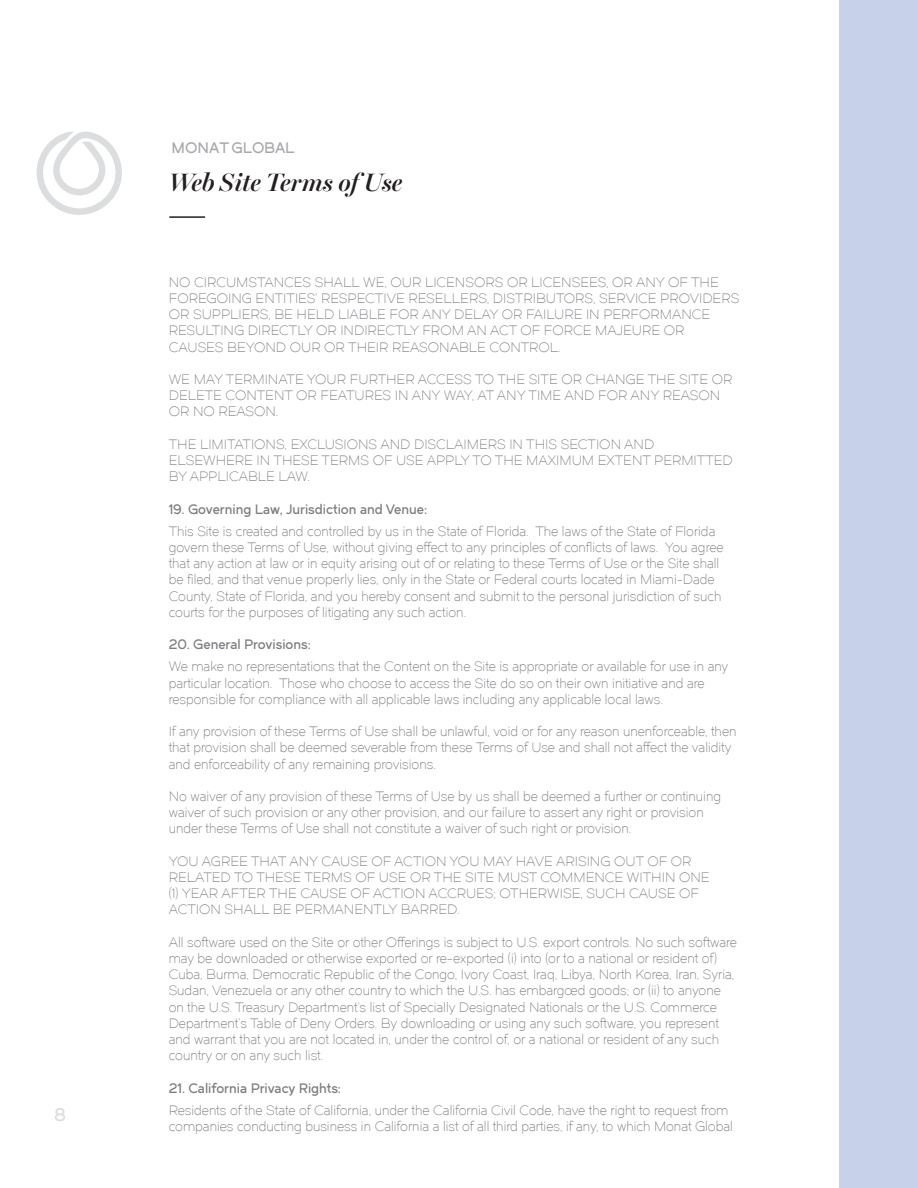
<style>
.page{position:relative;width:918px;height:1188px;background:#fff}
.page>*{position:absolute;margin:0;border:0;box-sizing:border-box;transform-origin:0 0}
.t1{font:italic 600 25.2px "Miller Banner";color:#231f20}
.t2{font:18px "Dual 600";color:#dcdddf}
.t3{font:15px "Dual 600";color:#a8a9ad}
.t4{font:13.5px/16.2px "Dual 300";color:#7c7e81}
.t5{font:13.5px "Dual 600";color:#7c7e81}
</style>
<div class="page">
<hr style="left:169px;top:216px;width:36px;height:2px;background:#231f20">
<div style="left:839px;top:0;width:79px;height:1188px;background:#c8d1ea"></div>
<svg style="left:37px;top:131px;width:85px;height:84px"></svg>
<h2 class="t2" style="left:54px;top:1103px;width:13px">8</h2>
<p class="t3" style="left:171px;top:138px;width:125px">MONAT GLOBAL</p>
<h1 class="t1" style="left:169px;top:168px;width:234px">Web Site Terms of Use</h1>
<p class="t4" style="left:169px;top:274px;width:572px">NO CIRCUMSTANCES SHALL WE, OUR LICENSORS OR LICENSEES, OR ANY OF THE FOREGOING ENTITIES’ RESPECTIVE RESELLERS, DISTRIBUTORS, SERVICE PROVIDERS OR SUPPLIERS, BE HELD LIABLE FOR ANY DELAY OR FAILURE IN PERFORMANCE RESULTING DIRECTLY OR INDIRECTLY FROM AN ACT OF FORCE MAJEURE OR CAUSES BEYOND OUR OR THEIR REASONABLE CONTROL.</p>
<p class="t4" style="left:169px;top:371px;width:565px">WE MAY TERMINATE YOUR FURTHER ACCESS TO THE SITE OR CHANGE THE SITE OR<br>DELETE CONTENT OR FEATURES IN ANY WAY, AT ANY TIME AND FOR ANY REASON<br>OR NO REASON.</p>
<p class="t4" style="left:169px;top:436px;width:566px">THE LIMITATIONS, EXCLUSIONS AND DISCLAIMERS IN THIS SECTION AND<br>ELSEWHERE IN THESE TERMS OF USE APPLY TO THE MAXIMUM EXTENT PERMITTED<br>BY APPLICABLE LAW.</p>
<p class="t5" style="left:169px;top:500px;width:260px">19. Governing Law, Jurisdiction and Venue:</p>
<p class="t4" style="left:169px;top:523px;width:556px">This Site is created and controlled by us in the State of Florida. The laws of the State of Florida govern these Terms of Use, without giving effect to any principles of conflicts of laws. You agree that any action at law or in equity arising out of or relating to these Terms of Use or the Site shall be filed, and that venue properly lies, only in the State or Federal courts located in Miami-Dade County, State of Florida, and you hereby consent and submit to the personal jurisdiction of such courts for the purposes of litigating any such action.</p>
<p class="t5" style="left:169px;top:636px;width:144px">20. General Provisions:</p>
<p class="t4" style="left:169px;top:659px;width:561px">We make no representations that the Content on the Site is appropriate or available for use in any particular location. Those who choose to access the Site do so on their own initiative and are responsible for compliance with all applicable laws including any applicable local laws.</p>
<p class="t4" style="left:169px;top:724px;width:569px">If any provision of these Terms of Use shall be unlawful, void or for any reason unenforceable, then that provision shall be deemed severable from these Terms of Use and shall not affect the validity and enforceability of any remaining provisions.</p>
<p class="t4" style="left:169px;top:788px;width:554px">No waiver of any provision of these Terms of Use by us shall be deemed a further or continuing waiver of such provision or any other provision, and our failure to assert any right or provision under these Terms of Use shall not constitute a waiver of such right or provision.</p>
<p class="t4" style="left:169px;top:853px;width:542px">YOU AGREE THAT ANY CAUSE OF ACTION YOU MAY HAVE ARISING OUT OF OR RELATED TO THESE TERMS OF USE OR THE SITE MUST COMMENCE WITHIN ONE (1) YEAR AFTER THE CAUSE OF ACTION ACCRUES; OTHERWISE, SUCH CAUSE OF ACTION SHALL BE PERMANENTLY BARRED.</p>
<p class="t4" style="left:169px;top:934px;width:570px">All software used on the Site or other Offerings is subject to U.S. export controls. No such software may be downloaded or otherwise exported or re-exported (i) into (or to a national or resident of)<br>Cuba, Burma, Democratic Republic of the Congo, Ivory Coast, Iraq, Libya, North Korea, Iran, Syria, Sudan, Venezuela or any other country to which the U.S. has embargoed goods; or (ii) to anyone on the U.S. Treasury Department’s list of Specially Designated Nationals or the U.S. Commerce Department’s Table of Deny Orders. By downloading or using any such software, you represent and warrant that you are not located in, under the control of, or a national or resident of any such country or on any such list.</p>
<p class="t5" style="left:169px;top:1079px;width:174px">21. California Privacy Rights:</p>
<p class="t4" style="left:169px;top:1102px;width:566px">Residents of the State of California, under the California Civil Code, have the right to request from companies conducting business in California a list of all third parties, if any, to which Monat Global</p>
</div>
